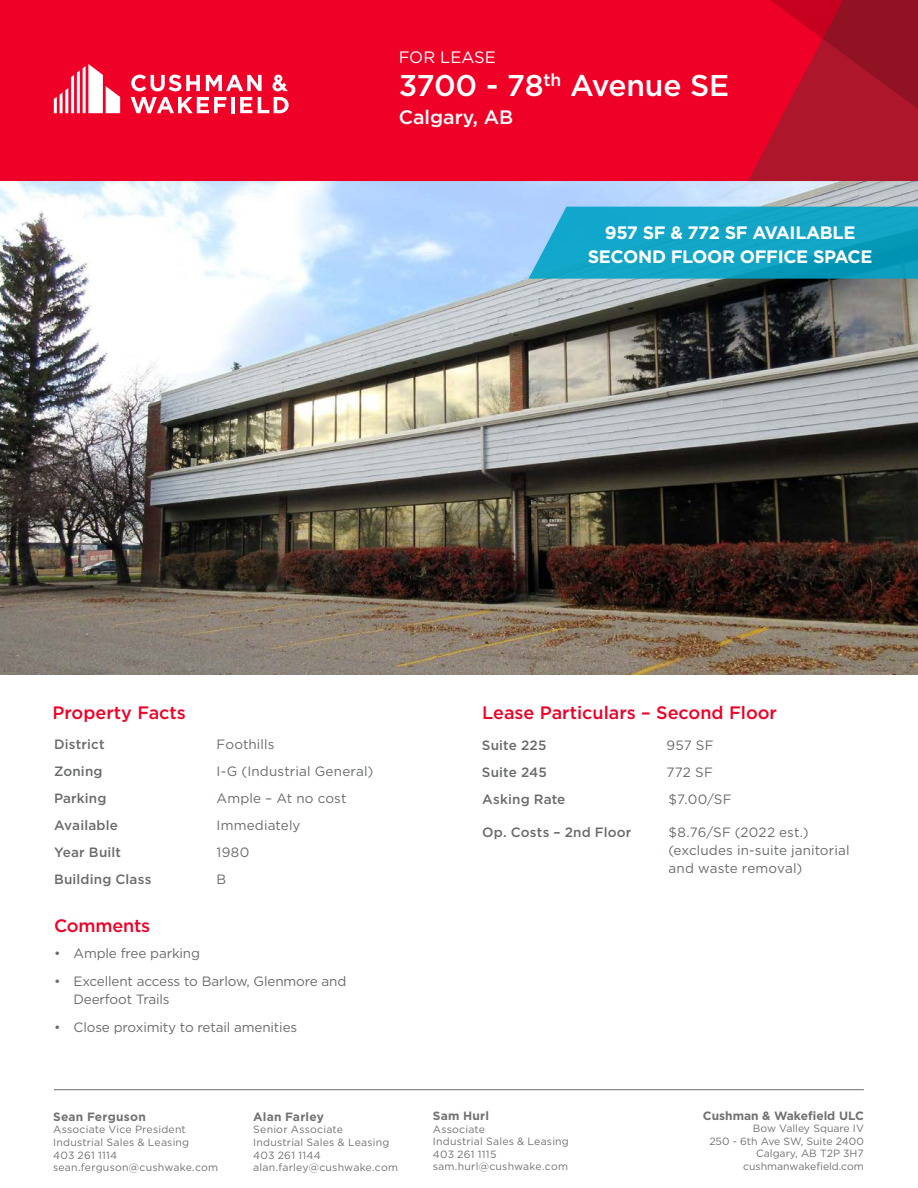
<style>
.page{position:relative;width:918px;height:1188px;background:#fff}
.page>*{position:absolute;margin:0;border:0;box-sizing:border-box;transform-origin:0 0}
.t1{font:500 30px "Gotham";letter-spacing:-.01em;color:#fff}
.t2{font:500 19.5px "Gotham";color:#fff}
.Section_Head_-_red{font:500 18px "Gotham";color:#ef0027}
.Banner_Callout_Text{font:700 18px "Gotham";letter-spacing:-.02em;color:#fff}
.t3{font:16.5px "Gotham";color:#fff}
.Table_text_-_small{font:13.5px/18px "Gotham";letter-spacing:-.01em;color:#6a6c6c}
.Table_text_-_small-2{font:500 13.5px "Gotham";letter-spacing:.015em;color:#6a6c6c}
.Table_text_-_small-3{font:13.5px/18px "Gotham";letter-spacing:.01em;color:#6a6c6c}
.Table_text_-_small-4{font:13.5px "Gotham";letter-spacing:.015em;color:#6a6c6c}
.Broker_Name{font:700 12px "Gotham";letter-spacing:.02em;color:#717271}
.URL{font:700 12px "Gotham";color:#717271}
.Broker_Contact{font:10.5px/12.6px "Gotham";letter-spacing:.02em;color:#717271}
.URL-2{font:10.5px "Gotham";color:#717271}
</style>
<div class="page">
<hr style="left:54px;top:1089px;width:810px;height:1px;background:#6a6c6c">
<img style="left:0;top:181px;width:918px;height:494px">
<div style="left:0;top:0;width:918px;height:181px;background:#ef0027"></div>
<svg style="left:748px;top:0;width:170px;height:181px"></svg>
<svg style="left:54px;top:64px;width:66px;height:49px"></svg>
<hr style="left:231px;top:97px;width:4px;height:16px;background:#fff">
<svg style="left:240px;top:97px;width:12px;height:16px"></svg>
<svg style="left:258px;top:97px;width:31px;height:16px"></svg>
<svg style="left:131px;top:75px;width:69px;height:16px"></svg>
<svg style="left:206px;top:75px;width:56px;height:16px"></svg>
<svg style="left:131px;top:97px;width:95px;height:16px"></svg>
<svg style="left:272px;top:75px;width:16px;height:16px"></svg>
<svg style="left:529px;top:207px;width:389px;height:72px;background:#18a5c7"></svg>
<h3 class="t3" style="left:399px;top:47px;width:99px">FOR LEASE</h3>
<h1 class="t1" style="left:399px;top:66px;width:332px">3700 - 78<sup>th</sup> Avenue SE</h1>
<h2 class="t2" style="left:399px;top:104px;width:116px">Calgary, AB</h2>
<p class="Banner_Callout_Text" style="left:605px;top:220px;width:252px">957 SF &amp; 772 SF AVAILABLE</p>
<p class="Banner_Callout_Text" style="left:588px;top:244px;width:286px">SECOND FLOOR OFFICE SPACE</p>
<p class="Section_Head_-_red" style="left:52px;top:701px;width:135px">Property Facts</p>
<p class="Table_text_-_small-2" style="left:54px;top:736px;width:52px">District</p>
<p class="Table_text_-_small" style="left:217px;top:735px;width:59px">Foothills</p>
<p class="Table_text_-_small-2" style="left:54px;top:763px;width:50px">Zoning</p>
<p class="Table_text_-_small-4" style="left:217px;top:763px;width:158px">I-G (Industrial General)</p>
<p class="Table_text_-_small-2" style="left:54px;top:790px;width:54px">Parking</p>
<p class="Table_text_-_small-3" style="left:217px;top:789px;width:131px">Ample – At no cost</p>
<p class="Table_text_-_small-2" style="left:54px;top:817px;width:65px">Available</p>
<p class="Table_text_-_small-3" style="left:217px;top:816px;width:86px">Immediately</p>
<p class="Table_text_-_small-2" style="left:54px;top:844px;width:69px">Year Built</p>
<p class="Table_text_-_small" style="left:217px;top:843px;width:34px">1980</p>
<p class="Table_text_-_small-2" style="left:54px;top:871px;width:99px">Building Class</p>
<p class="Table_text_-_small" style="left:217px;top:870px;width:11px">B</p>
<p class="Section_Head_-_red" style="left:54px;top:914px;width:98px">Comments</p>
<p class="Table_text_-_small" style="left:54px;top:944px;width:148px">• Ample free parking</p>
<p class="Table_text_-_small" style="left:74px;top:972px;width:274px;text-indent:-20px">• Excellent access to Barlow, Glenmore and<br>Deerfoot Trails</p>
<p class="Table_text_-_small" style="left:54px;top:1018px;width:245px">• Close proximity to retail amenities</p>
<p class="Broker_Name" style="left:53px;top:1109px;width:94px">Sean Ferguson</p>
<p class="Broker_Contact" style="left:53px;top:1123px;width:134px">Associate Vice President</p>
<p class="Broker_Contact" style="left:53px;top:1136px;width:167px">Industrial Sales &amp; Leasing<br>403 261 1114 sean.ferguson@cushwake.com</p>
<p class="Broker_Name" style="left:253px;top:1109px;width:72px">Alan Farley</p>
<p class="Broker_Contact" style="left:253px;top:1123px;width:91px">Senior Associate</p>
<p class="Broker_Contact" style="left:253px;top:1136px;width:146px">Industrial Sales &amp; Leasing<br>403 261 1144 alan.farley@cushwake.com</p>
<p class="Section_Head_-_red" style="left:482px;top:701px;width:296px">Lease Particulars – Second Floor</p>
<p class="Table_text_-_small-2" style="left:482px;top:736px;width:66px">Suite 225</p>
<p class="Table_text_-_small" style="left:666px;top:736px;width:49px">957 SF</p>
<p class="Table_text_-_small-2" style="left:482px;top:763px;width:67px">Suite 245</p>
<p class="Table_text_-_small" style="left:666px;top:763px;width:48px">772 SF</p>
<p class="Table_text_-_small-2" style="left:482px;top:791px;width:85px">Asking Rate</p>
<p class="Table_text_-_small" style="left:669px;top:790px;width:65px">$7.00/SF</p>
<p class="Table_text_-_small-2" style="left:482px;top:823px;width:151px">Op. Costs – 2nd Floor</p>
<p class="Table_text_-_small-3" style="left:669px;top:823px;width:141px">$8.76/SF (2022 est.)</p>
<p class="Table_text_-_small-3" style="left:669px;top:841px;width:182px">(excludes in-suite janitorial and waste removal)</p>
<p class="Broker_Name" style="left:433px;top:1108px;width:58px">Sam Hurl</p>
<p class="Broker_Contact" style="left:433px;top:1122px;width:54px">Associate</p>
<p class="Broker_Contact" style="left:433px;top:1135px;width:138px">Industrial Sales &amp; Leasing<br>403 261 1115 sam.hurl@cushwake.com</p>
<p class="URL" style="left:703px;top:1107px;width:163px">Cushman &amp; Wakefield ULC</p>
<p class="URL-2" style="left:753px;top:1122px;width:112px">Bow Valley Square IV</p>
<p class="URL-2" style="left:709px;top:1134px;width:156px">250 - 6th Ave SW, Suite 2400</p>
<p class="URL-2" style="left:756px;top:1147px;width:109px">Calgary, AB T2P 3H7</p>
<p class="URL-2" style="left:743px;top:1159px;width:122px">cushmanwakefield.com</p>
</div>
